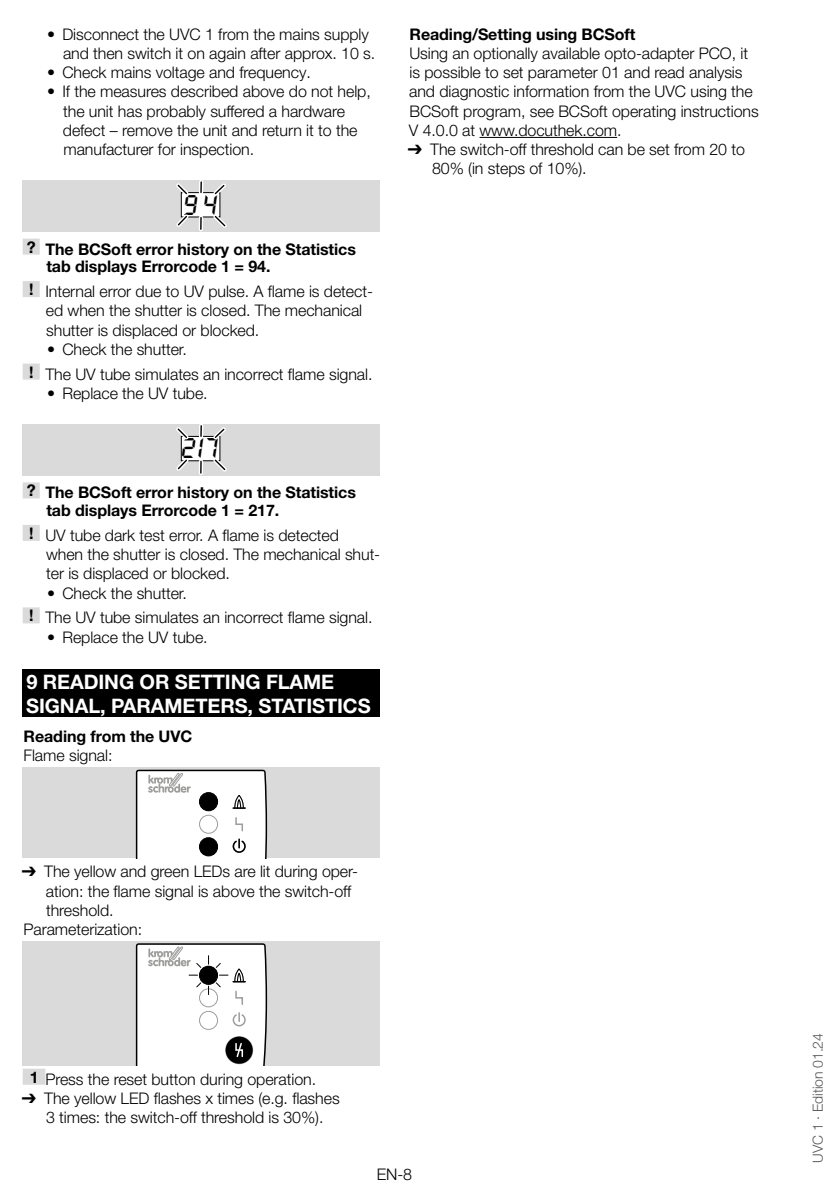
<style>
.page{position:relative;width:840px;height:1191px;background:#fff}
.page>*{position:absolute;margin:0;border:0;box-sizing:border-box;transform-origin:0 0}
.t1{font:500 27.6px "Iquartz";color:#000}
.t2{font:italic 500 27.6px "Quartz";color:#000}
.t3{font:700 20px "Helvetica Neue LT Pro";letter-spacing:-.005em;color:#fff}
.t4{font:300 16px/19.2px "Helvetica Neue LT Pro";letter-spacing:-.005em;color:#000}
.t5{font:700 16px/17.6px "Helvetica Neue LT Pro";letter-spacing:-.005em;color:#000}
.t6{font:300 14px "Helvetica Neue LT Pro";letter-spacing:-.005em;color:#575756}
.s1{font-weight:700}
.s2{font-family:"Arial Unicode MS";font-weight:400}
</style>
<div class="page">
<div style="left:23px;top:239px;width:17px;height:16px;background:#dadada"></div>
<div style="left:23px;top:281px;width:17px;height:16px;background:#dadada"></div>
<div style="left:23px;top:363px;width:17px;height:16px;background:#dadada"></div>
<div style="left:23px;top:482px;width:17px;height:16px;background:#dadada"></div>
<div style="left:23px;top:525px;width:17px;height:16px;background:#dadada"></div>
<div style="left:23px;top:607px;width:17px;height:16px;background:#dadada"></div>
<div style="left:23px;top:669px;width:357px;height:48px;background:#000"></div>
<div style="left:23px;top:1068px;width:22px;height:16px;background:#dadada"></div>
<div style="left:23px;top:180px;width:357px;height:51px;background:#dadada"></div>
<div style="left:181px;top:193px;width:39px;height:24px;background:#fff"></div>
<div style="left:181px;top:192px;width:39px;height:25px;border:1px solid #000"></div>
<hr style="left:199px;top:182px;width:4px;height:10px;background:#fff">
<svg style="left:200px;top:182px;width:2px;height:10px"></svg>
<svg style="left:176px;top:183px;width:16px;height:17px"></svg>
<svg style="left:176px;top:210px;width:16px;height:17px"></svg>
<hr style="left:199px;top:217px;width:4px;height:12px;background:#fff">
<svg style="left:200px;top:217px;width:2px;height:12px"></svg>
<svg style="left:209px;top:210px;width:18px;height:18px"></svg>
<svg style="left:209px;top:183px;width:17px;height:17px"></svg>
<div style="left:23px;top:424px;width:357px;height:51px;background:#dadada"></div>
<div style="left:181px;top:436px;width:39px;height:25px;background:#fff"></div>
<div style="left:181px;top:436px;width:39px;height:25px;border:1px solid #000"></div>
<hr style="left:199px;top:426px;width:4px;height:10px;background:#fff">
<svg style="left:200px;top:426px;width:2px;height:10px"></svg>
<svg style="left:176px;top:427px;width:16px;height:16px"></svg>
<svg style="left:176px;top:454px;width:16px;height:17px"></svg>
<hr style="left:199px;top:461px;width:4px;height:12px;background:#fff">
<svg style="left:200px;top:461px;width:2px;height:12px"></svg>
<svg style="left:209px;top:454px;width:18px;height:18px"></svg>
<svg style="left:209px;top:427px;width:17px;height:16px"></svg>
<div style="left:23px;top:767px;width:357px;height:91px;background:#dadada"></div>
<svg style="left:136px;top:769px;width:131px;height:89px;background:#e1e1e1"></svg>
<div style="left:23px;top:941px;width:357px;height:124px;background:#dadada"></div>
<svg style="left:136px;top:943px;width:131px;height:122px;background:#e3e3e3"></svg>
<hr style="left:479px;top:137px;width:137px;height:1px;background:#000">
<p class="t4" style="left:63px;top:24px;width:313px;text-indent:-16px">• Disconnect the UVC 1 from the mains supply and then switch it on again after approx. 10 s.</p>
<p class="t4" style="left:47px;top:63px;width:265px">• Check mains voltage and frequency.</p>
<p class="t4" style="left:63px;top:82px;width:309px;text-indent:-16px">• If the measures described above do not help, the unit has probably suffered a hardware defect – remove the unit and return it to the manufacturer for inspection.</p>
<h1 class="t2" style="left:184px;top:187px;width:35px">94</h1>
<p class="t5" style="left:46px;top:240px;width:311px;text-indent:-20px">? The BCSoft error history on the Statistics tab displays Errorcode 1 = 94.</p>
<p class="t4" style="left:46px;top:281px;width:328px;text-indent:-17px"><span class="s1">!</span> Internal error due to UV pulse. A flame is detect&shy;ed when the shutter is closed. The mechanical shutter is displaced or blocked.</p>
<p class="t4" style="left:29px;top:336px;width:345px;line-height:24.8px;text-indent:18px">• Check the shutter.<br><span class="s1">!</span> The UV tube simulates an incorrect flame signal.</p>
<p class="t4" style="left:47px;top:383px;width:162px">• Replace the UV tube.</p>
<h1 class="t1" style="left:182px;top:431px;width:39px">217</h1>
<p class="t5" style="left:46px;top:483px;width:311px;text-indent:-20px">? The BCSoft error history on the Statistics tab displays Errorcode 1 = 217.</p>
<p class="t4" style="left:46px;top:525px;width:335px;text-indent:-17px"><span class="s1">!</span> UV tube dark test error. A flame is detected<br>when the shutter is closed. The mechanical shut&shy;ter is displaced or blocked.</p>
<p class="t4" style="left:29px;top:580px;width:345px;line-height:24.8px;text-indent:18px">• Check the shutter.<br><span class="s1">!</span> The UV tube simulates an incorrect flame signal.</p>
<p class="t4" style="left:47px;top:627px;width:162px">• Replace the UV tube.</p>
<p class="t3" style="left:26px;top:669px;width:162px">9 READING OR SETT</p>
<p class="t3" style="left:225px;top:669px;width:109px">ING FLAME</p>
<p class="t3" style="left:26px;top:693px;width:170px">SIGNAL, PARAMETE</p>
<p class="t3" style="left:220px;top:693px;width:151px">RS, STATISTICS</p>
<p class="t5" style="left:24px;top:727px;width:170px">Reading from the UVC</p>
<p class="t4" style="left:24px;top:746px;width:90px">Flame signal:</p>
<p class="t5" style="left:409px;top:25px;width:227px">Reading/Setting using BCSoft</p>
<p class="t4" style="left:408px;top:43px;width:351px">Using an optionally available opto-adapter PCO, it is possible to set parameter 01 and read analysis and diagnostic information from the UVC using the BCSoft program, see BCSoft operating instructions V 4.0.0 at www.docuthek.com.</p>
<p class="t4" style="left:432px;top:139px;width:314px;text-indent:-24px"><span class="s2">➔</span> The switch-off threshold can be set from 20 to<br>80% (in steps of 10%).</p>
<p class="t4" style="left:22px;top:862px;width:337px"><span class="s2">➔</span> The yellow and green LEDs are lit during oper-</p>
<p class="t4" style="left:46px;top:881px;width:306px">ation: the flame signal is above the switch-off</p>
<p class="t4" style="left:46px;top:900px;width:69px">threshold.</p>
<p class="t4" style="left:24px;top:919px;width:120px">Parameterization:</p>
<p class="t4" style="left:30px;top:1069px;width:288px"><span class="s1">1</span> Press the reset button during operation.</p>
<p class="t4" style="left:22px;top:1088px;width:319px;text-align:center"><span class="s2">➔</span> The yellow LED flashes x times (e.g. flashes<br>3 times: the switch-off threshold is 30%).</p>
<p class="t4" style="left:376px;top:1164px;width:37px">EN-8</p>
<p class="t6" style="left:809px;top:1162px;width:131px;rotate:-90deg">UVC 1 · Edition 01.24</p>
</div>
